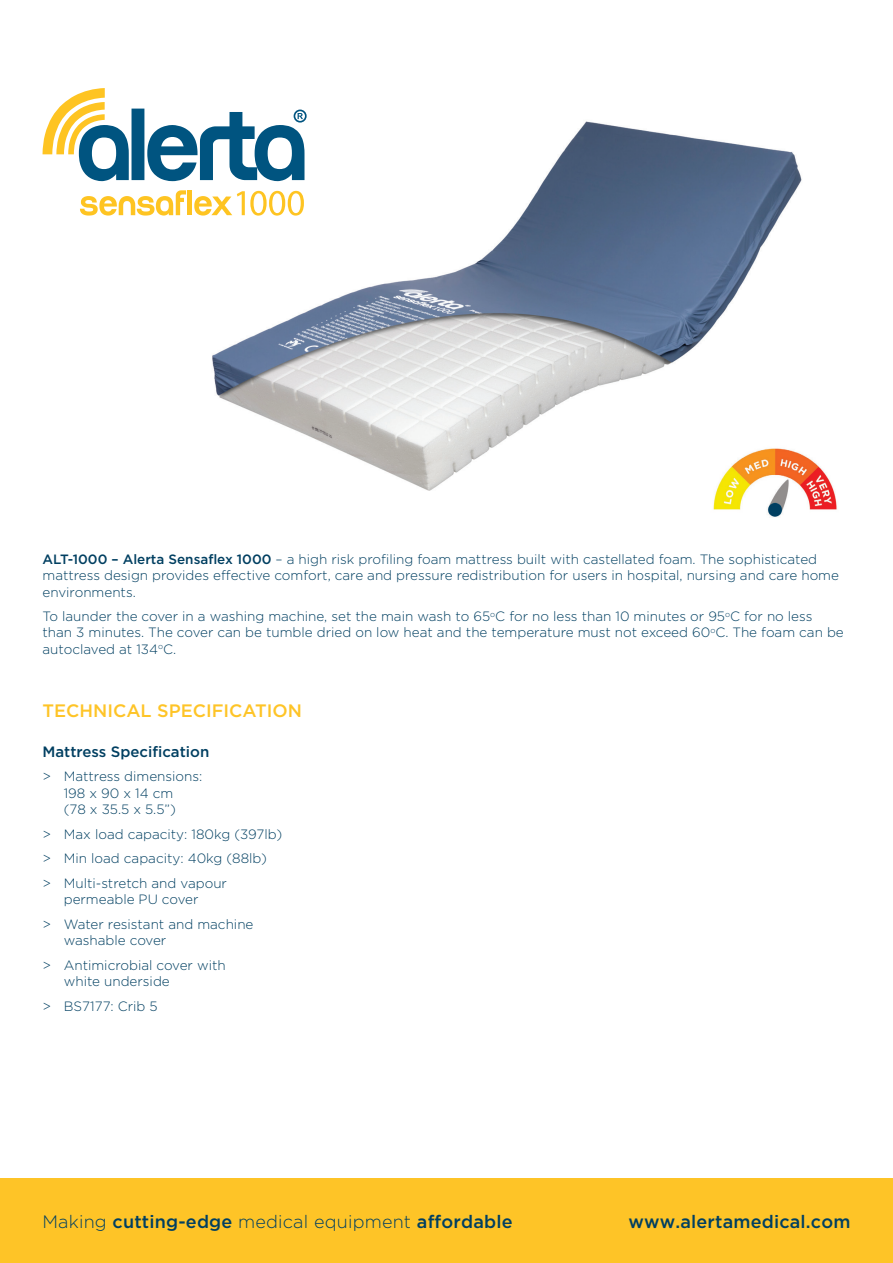
<style>
.page{position:relative;width:893px;height:1263px;background:#fff}
.page>*{position:absolute;margin:0;border:0;box-sizing:border-box;transform-origin:0 0}
.t1{font:300 18px "Gotham";letter-spacing:.01em;color:#003f61}
.t2{font:500 18px "Gotham";color:#fec427}
.t3{font:500 18px "Gotham";letter-spacing:.01em;color:#003f61}
.t4{font:500 15px "Gotham";color:#003f61}
.t5{font:300 13.5px/16.2px "Gotham";color:#003f61}
.s1{font-weight:500}
</style>
<div class="page">
<div style="left:0;top:1178px;width:893px;height:85px;background:#fec427"></div>
<img style="left:170px;top:113px;width:632px;height:378px">
<svg style="left:43px;top:88px;width:261px;height:93px"></svg>
<div style="left:294px;top:110px;width:13px;height:13px;border:2px solid #005480;border-radius:50%"></div>
<svg style="left:80px;top:190px;width:106px;height:26px"></svg>
<hr style="left:188px;top:190px;width:4px;height:25px;background:#fec422">
<svg style="left:194px;top:191px;width:110px;height:25px"></svg>
<img style="left:706px;top:440px;width:131px;height:77px">
<p class="t5" style="left:43px;top:551px;width:798px"><span class="s1">ALT-1000 – Alerta Sensaflex 1000</span> – a high risk profiling foam mattress built with castellated foam. The sophisticated mattress design provides effective comfort, care and pressure redistribution for users in hospital, nursing and care home environments.</p>
<p class="t5" style="left:43px;top:608px;width:803px">To launder the cover in a washing machine, set the main wash to 65<sup>o</sup>C for no less than 10 minutes or 95<sup>o</sup>C for no less than 3 minutes. The cover can be tumble dried on low heat and the temperature must not exceed 60<sup>o</sup>C. The foam can be autoclaved at 134<sup>o</sup>C.</p>
<h1 class="t2" style="left:43px;top:700px;width:261px">TECHNICAL SPECIFICATION</h1>
<p class="t4" style="left:43px;top:743px;width:168px">Mattress Specification</p>
<p class="t5" style="left:43px;top:768px;width:161px;text-align:center">&gt; Mattress dimensions:<br>198 x 90 x 14 cm<br>(78 x 35.5 x 5.5”)</p>
<p class="t5" style="left:43px;top:821px;width:241px;line-height:24.8px">&gt; Max load capacity: 180kg (397lb) &gt; Min load capacity: 40kg (88lb)<br>&gt; Multi-stretch and vapour</p>
<p class="t5" style="left:43px;top:887px;width:212px;line-height:24.8px;text-indent:21px">permeable PU cover<br>&gt; Water resistant and machine</p>
<p class="t5" style="left:43px;top:928px;width:185px;line-height:24.8px;text-indent:21px">washable cover<br>&gt; Antimicrobial cover with</p>
<p class="t5" style="left:43px;top:969px;width:129px;line-height:24.8px;text-indent:21px">white underside &gt; BS7177: Crib 5</p>
<h1 class="t1" style="left:43px;top:1212px;width:472px">Making <span class="s1">cutting-edge</span> medical equipment <span class="s1">affordable</span></h1>
<h1 class="t3" style="left:628px;top:1211px;width:224px">www.alertamedical.com</h1>
</div>
